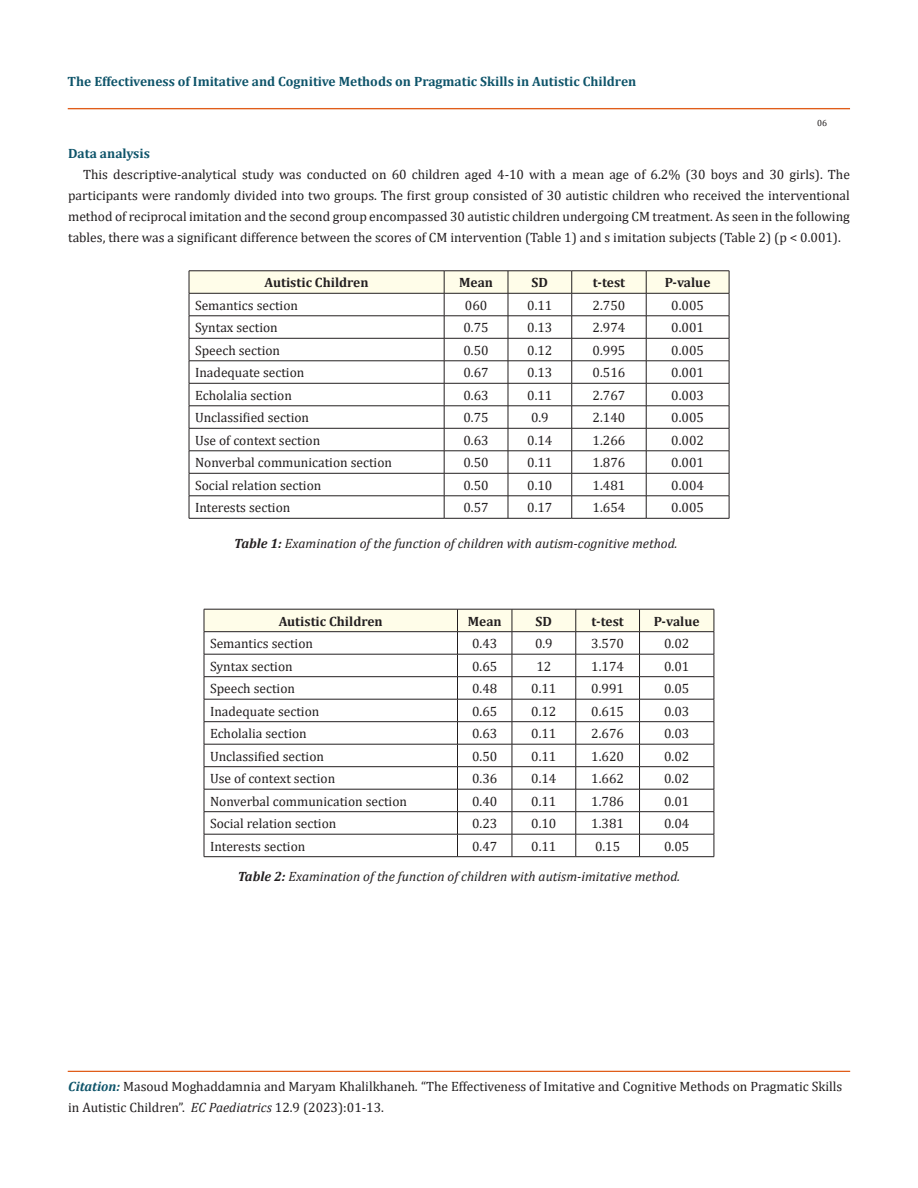
<style>
.page{position:relative;width:918px;height:1188px;background:#fff}
.page>*{position:absolute;margin:0;border:0;box-sizing:border-box;transform-origin:0 0}
.t1{font:13.5px/21px "Cambria";color:#231f20;text-align:justify}
.t2{font:italic 13.5px "Cambria";color:#231f20}
.t3{font:700 13.5px "Cambria";color:#0e546a}
.t4{font:700 13.5px "Cambria";color:#231f20}
.t5{font:9px "Cambria";color:#231f20}
.s1{font-weight:700}
.s2{font-weight:700;font-style:italic;color:#0e546a}
.s3{font-style:italic}
</style>
<div class="page">
<svg style="left:189px;top:271px;width:541px;height:247px"></svg>
<hr style="left:189px;top:518px;width:255px;height:1px;background:#231f20">
<hr style="left:444px;top:518px;width:64px;height:1px;background:#231f20">
<hr style="left:508px;top:518px;width:64px;height:1px;background:#231f20">
<hr style="left:572px;top:518px;width:74px;height:1px;background:#231f20">
<hr style="left:646px;top:518px;width:83px;height:1px;background:#231f20">
<svg style="left:204px;top:609px;width:511px;height:248px"></svg>
<hr style="left:204px;top:856px;width:254px;height:1px;background:#231f20">
<hr style="left:458px;top:856px;width:54px;height:1px;background:#231f20">
<hr style="left:512px;top:856px;width:64px;height:1px;background:#231f20">
<hr style="left:576px;top:856px;width:64px;height:1px;background:#231f20">
<hr style="left:640px;top:856px;width:74px;height:1px;background:#231f20">
<div style="left:68px;top:1071px;width:782px;height:1px;border:1px solid #e05d1a"></div>
<div style="left:68px;top:108px;width:782px;height:1px;border:1px solid #e05d1a"></div>
<p class="t3" style="left:68px;top:71px;width:570px">The Effectiveness of Imitative and Cognitive Methods on Pragmatic Skills in Autistic Children</p>
<p class="t5" style="left:817px;top:117px;width:11px">06</p>
<p class="t3" style="left:68px;top:144px;width:83px">Data analysis</p>
<p class="t1" style="left:68px;top:164px;width:783px;text-indent:15px">This descriptive-analytical study was conducted on 60 children aged 4-10 with a mean age of 6.2% (30 boys and 30 girls). The participants were randomly divided into two groups. The first group consisted of 30 autistic children who received the interventional method of reciprocal imitation and the second group encompassed 30 autistic children undergoing CM treatment. As seen in the following tables, there was a significant difference between the scores of CM intervention (Table 1) and s imitation subjects (Table 2) (p &lt; 0.001).</p>
<p class="t4" style="left:265px;top:273px;width:106px">Autistic Children</p>
<p class="t4" style="left:459px;top:273px;width:35px">Mean</p>
<p class="t4" style="left:532px;top:273px;width:18px">SD</p>
<p class="t4" style="left:593px;top:273px;width:34px">t-test</p>
<p class="t4" style="left:665px;top:273px;width:47px">P-value</p>
<p class="t1" style="left:195px;top:295px;width:105px">Semantics section</p>
<p class="t1" style="left:465px;top:295px;width:24px">060</p>
<p class="t1" style="left:527px;top:295px;width:27px">0.11</p>
<p class="t1" style="left:593px;top:295px;width:34px">2.750</p>
<p class="t1" style="left:671px;top:295px;width:34px">0.005</p>
<p class="t1" style="left:195px;top:317px;width:84px">Syntax section</p>
<p class="t1" style="left:463px;top:317px;width:27px">0.75</p>
<p class="t1" style="left:527px;top:317px;width:27px">0.13</p>
<p class="t1" style="left:593px;top:317px;width:34px">2.974</p>
<p class="t1" style="left:671px;top:317px;width:34px">0.001</p>
<p class="t1" style="left:195px;top:340px;width:87px">Speech section</p>
<p class="t1" style="left:463px;top:340px;width:27px">0.50</p>
<p class="t1" style="left:527px;top:340px;width:27px">0.12</p>
<p class="t1" style="left:593px;top:340px;width:34px">0.995</p>
<p class="t1" style="left:671px;top:340px;width:34px">0.005</p>
<p class="t1" style="left:195px;top:362px;width:111px">Inadequate section</p>
<p class="t1" style="left:463px;top:362px;width:27px">0.67</p>
<p class="t1" style="left:527px;top:362px;width:27px">0.13</p>
<p class="t1" style="left:593px;top:362px;width:34px">0.516</p>
<p class="t1" style="left:671px;top:362px;width:34px">0.001</p>
<p class="t1" style="left:195px;top:385px;width:98px">Echolalia section</p>
<p class="t1" style="left:463px;top:385px;width:27px">0.63</p>
<p class="t1" style="left:527px;top:385px;width:27px">0.11</p>
<p class="t1" style="left:593px;top:385px;width:34px">2.767</p>
<p class="t1" style="left:671px;top:385px;width:34px">0.003</p>
<p class="t1" style="left:195px;top:407px;width:116px">Unclassified section</p>
<p class="t1" style="left:463px;top:407px;width:27px">0.75</p>
<p class="t1" style="left:531px;top:407px;width:19px">0.9</p>
<p class="t1" style="left:593px;top:407px;width:34px">2.140</p>
<p class="t1" style="left:671px;top:407px;width:34px">0.005</p>
<p class="t1" style="left:195px;top:430px;width:127px">Use of context section</p>
<p class="t1" style="left:463px;top:430px;width:27px">0.63</p>
<p class="t1" style="left:527px;top:430px;width:27px">0.14</p>
<p class="t1" style="left:593px;top:430px;width:34px">1.266</p>
<p class="t1" style="left:671px;top:430px;width:34px">0.002</p>
<p class="t1" style="left:195px;top:452px;width:199px">Nonverbal communication section</p>
<p class="t1" style="left:463px;top:452px;width:27px">0.50</p>
<p class="t1" style="left:527px;top:452px;width:27px">0.11</p>
<p class="t1" style="left:593px;top:452px;width:34px">1.876</p>
<p class="t1" style="left:671px;top:452px;width:34px">0.001</p>
<p class="t1" style="left:195px;top:475px;width:128px">Social relation section</p>
<p class="t1" style="left:463px;top:475px;width:27px">0.50</p>
<p class="t1" style="left:527px;top:475px;width:27px">0.10</p>
<p class="t1" style="left:593px;top:475px;width:34px">1.481</p>
<p class="t1" style="left:671px;top:475px;width:34px">0.004</p>
<p class="t1" style="left:195px;top:497px;width:97px">Interests section</p>
<p class="t1" style="left:463px;top:497px;width:27px">0.57</p>
<p class="t1" style="left:527px;top:497px;width:27px">0.17</p>
<p class="t1" style="left:593px;top:497px;width:34px">1.654</p>
<p class="t1" style="left:671px;top:497px;width:34px">0.005</p>
<p class="t2" style="left:234px;top:533px;width:445px"><span class="s1">Table 1:</span> Examination of the function of children with autism-cognitive method.</p>
<p class="t4" style="left:279px;top:612px;width:106px">Autistic Children</p>
<p class="t4" style="left:468px;top:612px;width:35px">Mean</p>
<p class="t4" style="left:536px;top:612px;width:18px">SD</p>
<p class="t4" style="left:591px;top:612px;width:34px">t-test</p>
<p class="t4" style="left:654px;top:612px;width:47px">P-value</p>
<p class="t1" style="left:210px;top:633px;width:105px">Semantics section</p>
<p class="t1" style="left:472px;top:633px;width:27px">0.43</p>
<p class="t1" style="left:535px;top:633px;width:19px">0.9</p>
<p class="t1" style="left:591px;top:633px;width:34px">3.570</p>
<p class="t1" style="left:664px;top:633px;width:27px">0.02</p>
<p class="t1" style="left:210px;top:656px;width:84px">Syntax section</p>
<p class="t1" style="left:472px;top:656px;width:27px">0.65</p>
<p class="t1" style="left:536px;top:656px;width:16px">12</p>
<p class="t1" style="left:591px;top:656px;width:34px">1.174</p>
<p class="t1" style="left:664px;top:656px;width:27px">0.01</p>
<p class="t1" style="left:210px;top:678px;width:87px">Speech section</p>
<p class="t1" style="left:472px;top:678px;width:27px">0.48</p>
<p class="t1" style="left:531px;top:678px;width:27px">0.11</p>
<p class="t1" style="left:591px;top:678px;width:34px">0.991</p>
<p class="t1" style="left:664px;top:678px;width:27px">0.05</p>
<p class="t1" style="left:210px;top:701px;width:111px">Inadequate section</p>
<p class="t1" style="left:472px;top:701px;width:27px">0.65</p>
<p class="t1" style="left:531px;top:701px;width:27px">0.12</p>
<p class="t1" style="left:591px;top:701px;width:34px">0.615</p>
<p class="t1" style="left:664px;top:701px;width:27px">0.03</p>
<p class="t1" style="left:210px;top:723px;width:98px">Echolalia section</p>
<p class="t1" style="left:472px;top:723px;width:27px">0.63</p>
<p class="t1" style="left:531px;top:723px;width:27px">0.11</p>
<p class="t1" style="left:591px;top:723px;width:34px">2.676</p>
<p class="t1" style="left:664px;top:723px;width:27px">0.03</p>
<p class="t1" style="left:210px;top:746px;width:116px">Unclassified section</p>
<p class="t1" style="left:472px;top:746px;width:27px">0.50</p>
<p class="t1" style="left:531px;top:746px;width:27px">0.11</p>
<p class="t1" style="left:591px;top:746px;width:34px">1.620</p>
<p class="t1" style="left:664px;top:746px;width:27px">0.02</p>
<p class="t1" style="left:210px;top:768px;width:127px">Use of context section</p>
<p class="t1" style="left:472px;top:768px;width:27px">0.36</p>
<p class="t1" style="left:531px;top:768px;width:27px">0.14</p>
<p class="t1" style="left:591px;top:768px;width:34px">1.662</p>
<p class="t1" style="left:664px;top:768px;width:27px">0.02</p>
<p class="t1" style="left:210px;top:791px;width:199px">Nonverbal communication section</p>
<p class="t1" style="left:472px;top:791px;width:27px">0.40</p>
<p class="t1" style="left:531px;top:791px;width:27px">0.11</p>
<p class="t1" style="left:591px;top:791px;width:34px">1.786</p>
<p class="t1" style="left:664px;top:791px;width:27px">0.01</p>
<p class="t1" style="left:210px;top:813px;width:128px">Social relation section</p>
<p class="t1" style="left:472px;top:813px;width:27px">0.23</p>
<p class="t1" style="left:531px;top:813px;width:27px">0.10</p>
<p class="t1" style="left:591px;top:813px;width:34px">1.381</p>
<p class="t1" style="left:664px;top:813px;width:27px">0.04</p>
<p class="t1" style="left:210px;top:836px;width:97px">Interests section</p>
<p class="t1" style="left:472px;top:836px;width:27px">0.47</p>
<p class="t1" style="left:531px;top:836px;width:27px">0.11</p>
<p class="t1" style="left:595px;top:836px;width:27px">0.15</p>
<p class="t1" style="left:664px;top:836px;width:27px">0.05</p>
<p class="t2" style="left:238px;top:867px;width:444px"><span class="s1">Table 2:</span> Examination of the function of children with autism-imitative method.</p>
<p class="t1" style="left:68px;top:1076px;width:776px"><span class="s2">Citation:</span> Masoud Moghaddamnia and Maryam Khalilkhaneh<span class="s3">.</span> “The Effectiveness of Imitative and Cognitive Methods on Pragmatic Skills in Autistic Children”. <span class="s3">EC Paediatrics</span> 12.9 (2023):01-13.</p>
</div>
